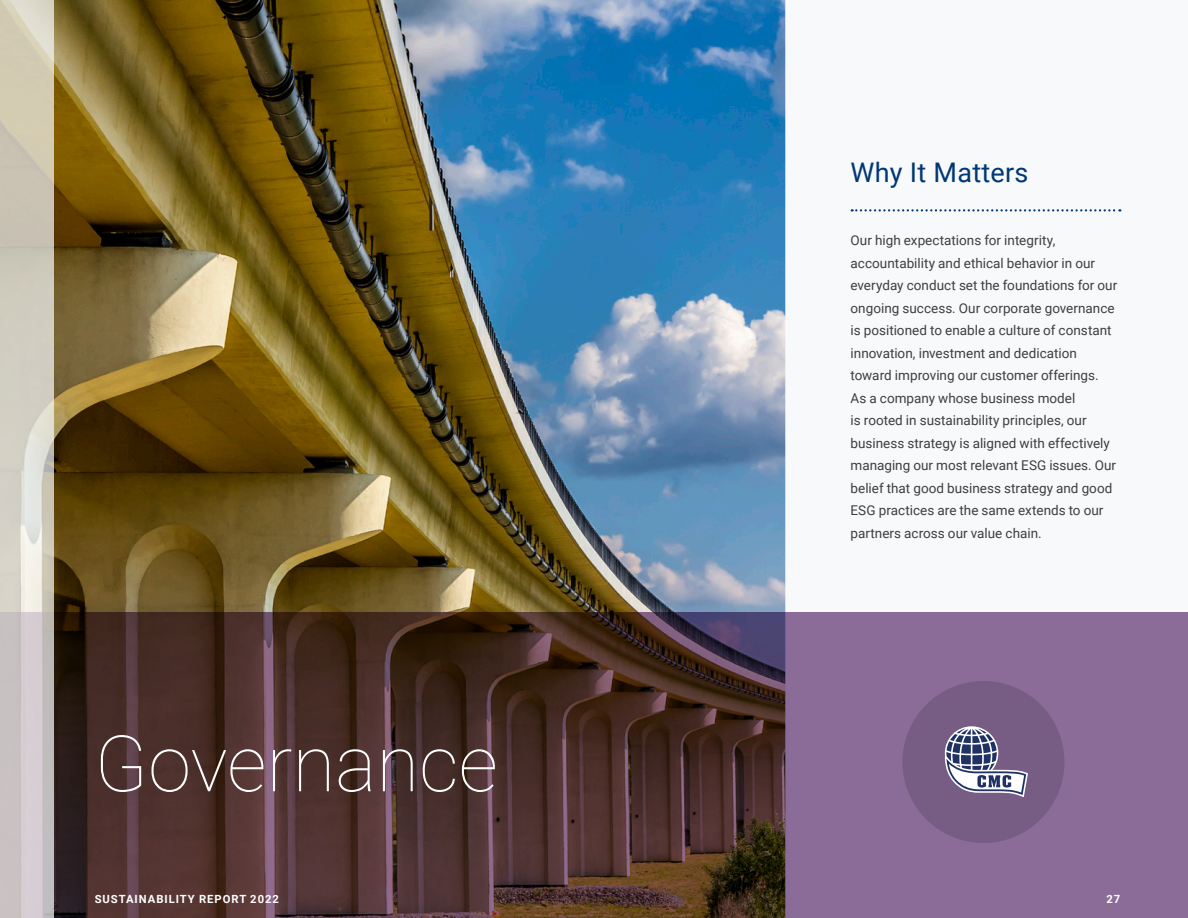
<style>
.page{position:relative;width:1188px;height:918px;background:#fff}
.page>*{position:absolute;margin:0;border:0;box-sizing:border-box;transform-origin:0 0}
.t1{font:100 78px "Roboto";color:#fff}
.t2{font:27px "Roboto";letter-spacing:.01em;color:#013775}
.Divider_Body{font:13.5px/22.5px "Roboto";color:#3e3e3f}
.t3{font:700 11.25px "Roboto";letter-spacing:.085em;color:#fff}
</style>
<div class="page">
<img style="left:54px;top:0;width:731px;height:612px">
<div style="left:785px;top:0;width:403px;height:918px;background:#f5f8f9"></div>
<svg style="left:54px;top:612px;width:1134px;height:306px;background:#5d414c"></svg>
<svg style="left:0;top:0;width:54px;height:918px;background:#d0cac1"></svg>
<svg style="left:852px;top:209px;width:268px;height:3px"></svg>
<div style="left:902px;top:681px;width:162px;height:162px;background:#775c84;border-radius:50%"></div>
<svg style="left:945px;top:726px;width:83px;height:71px"></svg>
<p class="t2" style="left:851px;top:154px;width:179px">Why It Matters</p>
<p class="t1" style="left:95px;top:709px;width:405px">Governance</p>
<p class="Divider_Body" style="left:851px;top:229px;width:268px">Our high expectations for integrity, accountability and ethical behavior in our everyday conduct set the foundations for our ongoing success. Our corporate governance is positioned to enable a culture of constant innovation, investment and dedication toward improving our customer offerings.<br>As a company whose business model<br>is rooted in sustainability principles, our business strategy is aligned with effectively managing our most relevant ESG issues. Our belief that good business strategy and good ESG practices are the same extends to our partners across our value chain.</p>
<p class="t3" style="left:95px;top:891px;width:186px">SUSTAINABILITY REPORT 2022</p>
<p class="t3" style="left:1106px;top:891px;width:15px">27</p>
</div>
